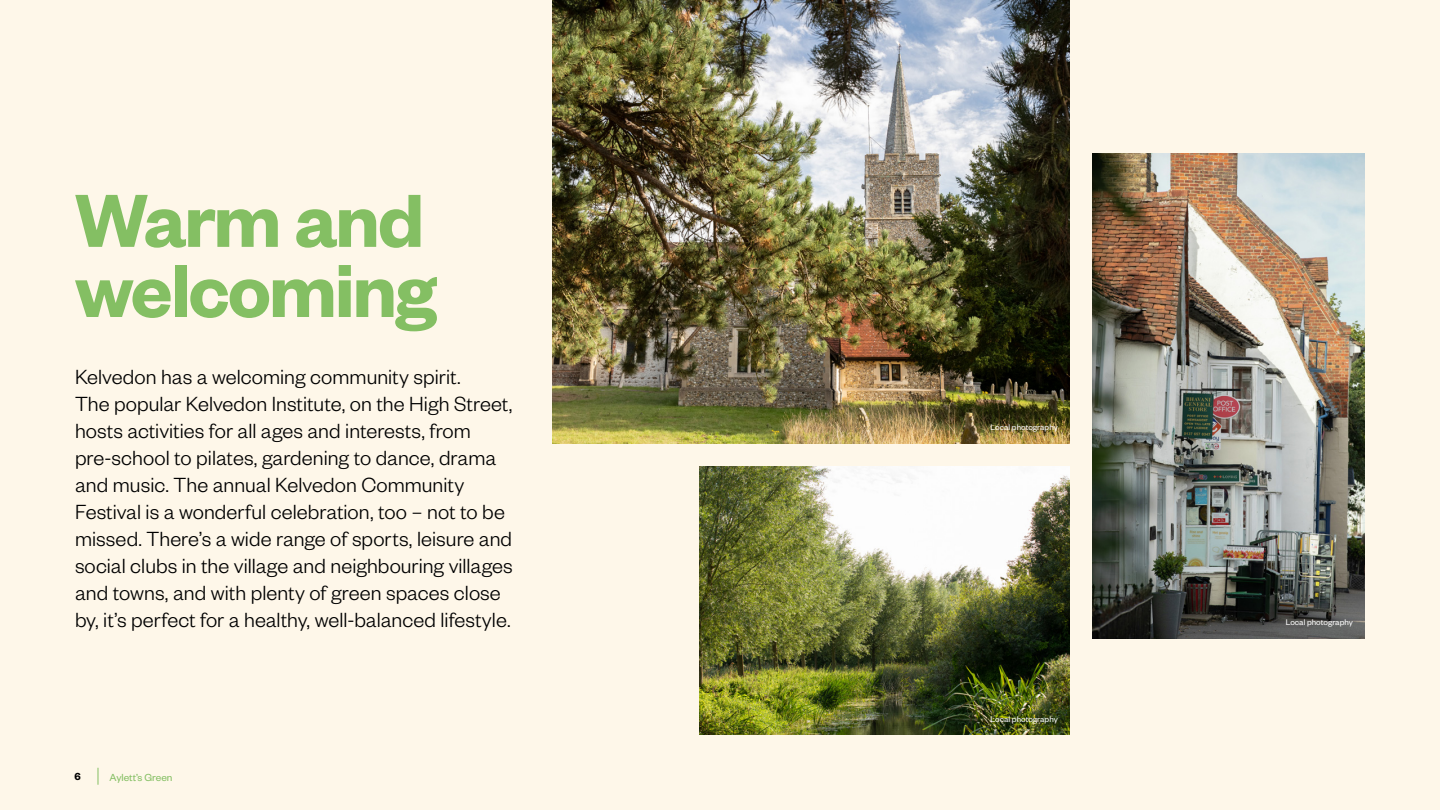
<style>
.page{position:relative;width:1440px;height:810px;background:#fef7e9}
.page>*{position:absolute;margin:0;border:0;box-sizing:border-box;transform-origin:0 0}
.t1{font:82.5px/70.1px "Founders Grotesk Sm Bd";letter-spacing:-.025em;color:#84bf63}
.t2{font:300 22.5px/27px "Founders Grotesk";color:#000}
.t3{font:11.25px "Founders Grotesk";color:#84bf63}
.t4{font:11.25px "Founders Grotesk Sm Bd";color:#000}
.t5{font:9px "Founders Grotesk";color:#fff}
</style>
<div class="page">
<svg style="left:98px;top:768px;width:1px;height:17px"></svg>
<img style="left:552px;top:0;width:518px;height:444px">
<img style="left:699px;top:466px;width:371px;height:269px">
<img style="left:1092px;top:154px;width:273px;height:484px">
<h1 class="t1" style="left:75px;top:181px;width:364px">Warm and welcoming</h1>
<p class="t2" style="left:75px;top:362px;width:439px">Kelvedon has a welcoming community spirit.<br>The popular Kelvedon Institute, on the High Street, hosts activities for all ages and interests, from pre-school to pilates, gardening to dance, drama and music. The annual Kelvedon Community Festival is a wonderful celebration, too – not to be missed. There’s a wide range of sports, leisure and social clubs in the village and neighbouring villages and towns, and with plenty of green spaces close by, it’s perfect for a healthy, well-balanced lifestyle.</p>
<p class="t4" style="left:74px;top:770px;width:8px">6</p>
<p class="t3" style="left:110px;top:770px;width:64px">Aylett’s Green</p>
<p class="t5" style="left:991px;top:422px;width:69px">Local photography</p>
<p class="t5" style="left:991px;top:714px;width:69px">Local photography</p>
<p class="t5" style="left:1286px;top:617px;width:69px">Local photography</p>
</div>
